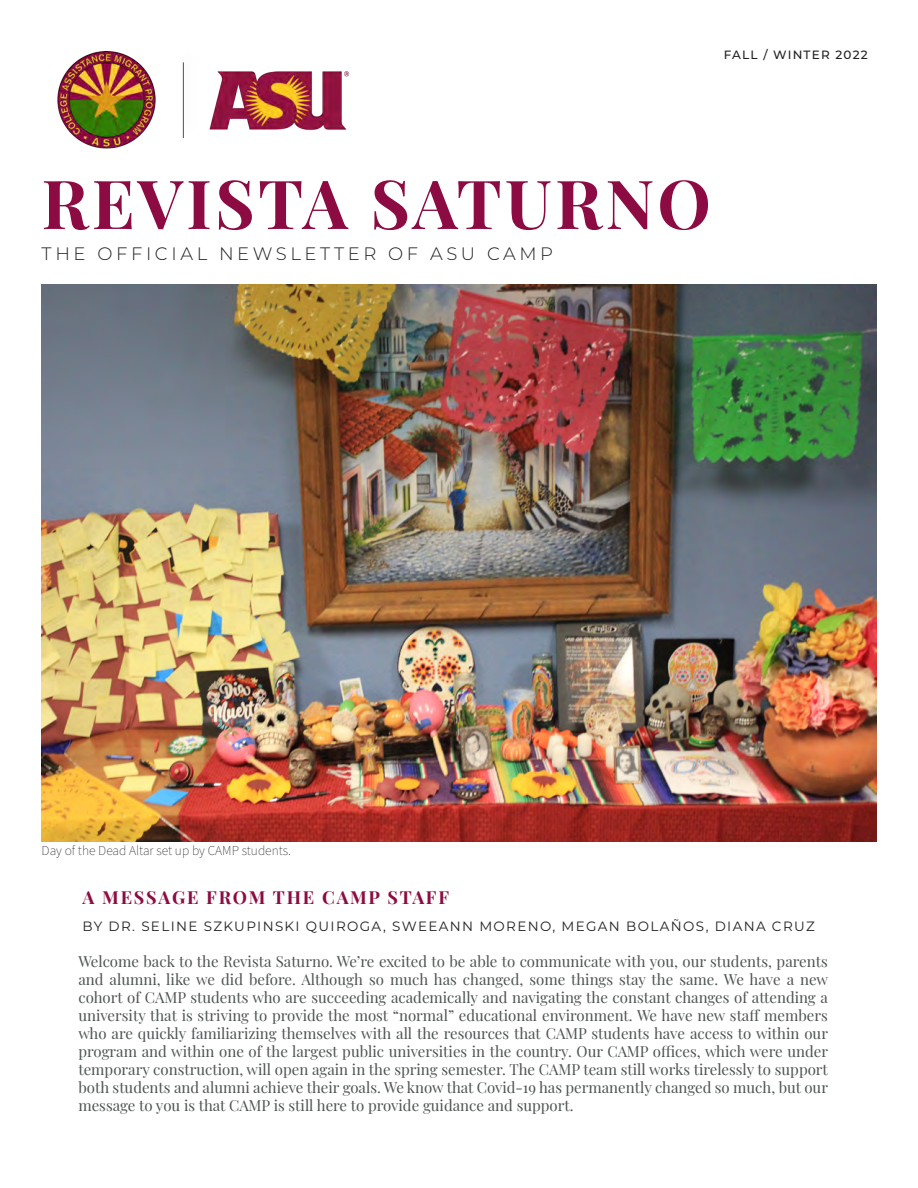
<style>
.page{position:relative;width:918px;height:1188px;background:#fff}
.page>*{position:absolute;margin:0;border:0;box-sizing:border-box;transform-origin:0 0}
.Newsletter_Title{font:700 67.65px "Playfair Display";letter-spacing:.05em;color:#8c0b42}
.Body_Text{font:300 18px "Montserrat";letter-spacing:.2em;color:#231f20}
.Body_Text-2{font:700 18px "Playfair Display";letter-spacing:.1em;color:#8c0b42}
.Body_Text-3{font:15px/18px "Playfair Display";color:#4d5253;text-align:justify}
.Body_Text-4{font:13.5px "Montserrat";letter-spacing:.1em;color:#231f20}
.Body_Text-5{font:200 13.5px "Source Sans Pro";color:#231f20}
.Body_Text-6{font:500 12px "Montserrat";letter-spacing:.1em;color:#231f20}
</style>
<div class="page">
<img style="left:57px;top:52px;width:99px;height:97px">
<img style="left:42px;top:285px;width:834px;height:556px">
<img style="left:209px;top:71px;width:141px;height:59px">
<hr style="left:183px;top:62px;width:1px;height:76px;background:#4d5253">
<p class="Body_Text-6" style="left:724px;top:46px;width:145px">FALL / WINTER 2022</p>
<p class="Newsletter_Title" style="left:42px;top:151px;width:671px">REVISTA SATURNO</p>
<p class="Body_Text" style="left:42px;top:242px;width:513px">THE OFFICIAL NEWSLETTER OF ASU CAMP</p>
<p class="Body_Text-5" style="left:42px;top:842px;width:251px">Day of the Dead Altar set up by CAMP students.</p>
<p class="Body_Text-2" style="left:82px;top:883px;width:368px">A MESSAGE FROM THE CAMP STAFF</p>
<p class="Body_Text-4" style="left:82px;top:917px;width:734px">BY DR. SELINE SZKUPINSKI QUIROGA, SWEEANN MORENO, MEGAN BOLAÑOS, DIANA CRUZ</p>
<p class="Body_Text-3" style="left:78px;top:951px;width:751px">Welcome back to the Revista Saturno. We’re excited to be able to communicate with you, our students, parents and alumni, like we did before. Although so much has changed, some things stay the same. We have a new cohort of CAMP students who are succeeding academically and navigating the constant changes of attending a university that is striving to provide the most “normal” educational environment. We have new staff members who are quickly familiarizing themselves with all the resources that CAMP students have access to within our program and within one of the largest public universities in the country. Our CAMP offices, which were under temporary construction, will open again in the spring semester. The CAMP team still works tirelessly to support both students and alumni achieve their goals. We know that Covid-19 has permanently changed so much, but our message to you is that CAMP is still here to provide guidance and support.</p>
</div>
